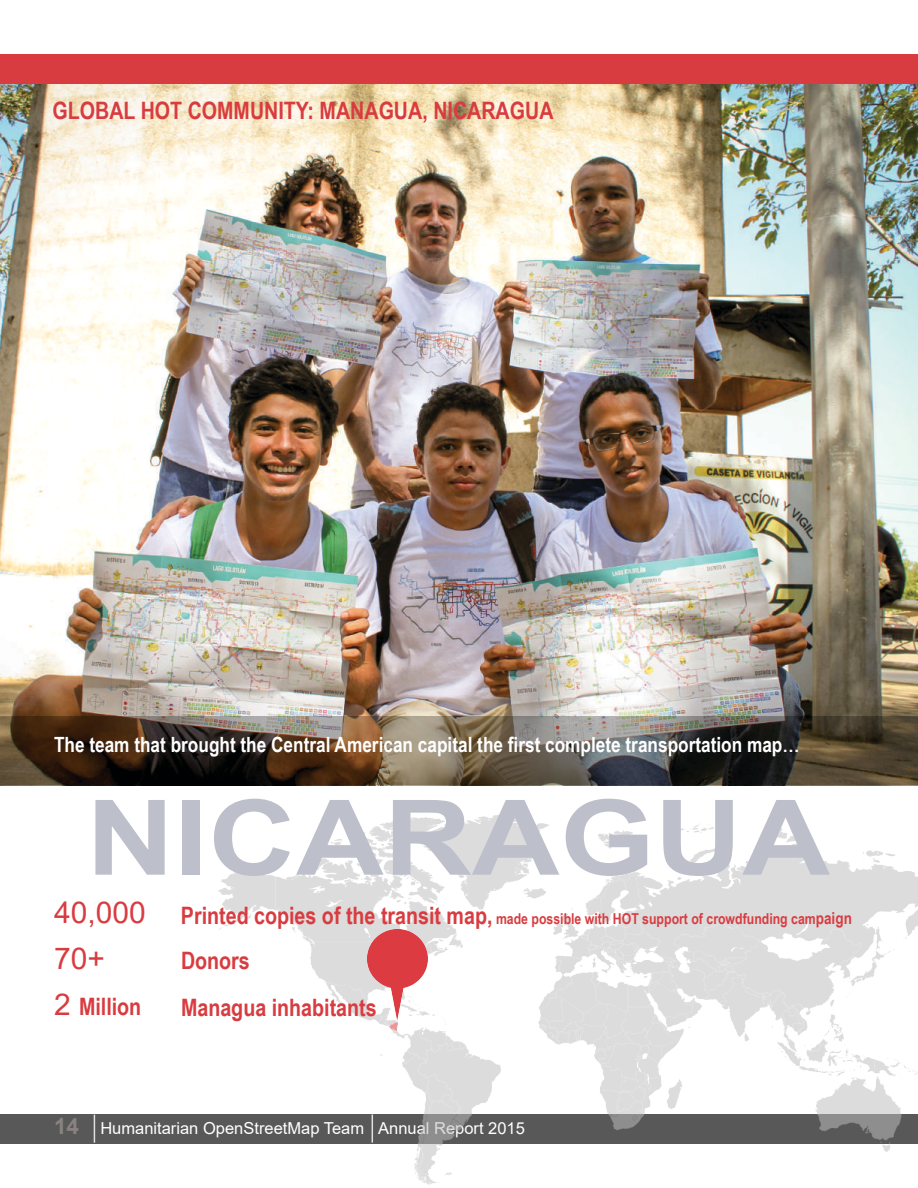
<style>
.page{position:relative;width:918px;height:1188px;background:#fff}
.page>*{position:absolute;margin:0;border:0;box-sizing:border-box;transform-origin:0 0}
.t1{font:700 104.4px "Arial Narrow";color:#bdc0cb;scale:1.42 1}
.t2{font:30px "Arial";color:#d93c40}
.t3{font:700 24px "Arial Narrow";color:#d93c40}
.t4{font:700 21px "Arial Narrow";color:#fff}
.t5{font:16.5px "Arial";color:#fff}
.t6{font:700 15px "Arial Narrow";color:#d93c40}
.s1{font-family:"Arial";font-weight:400;font-size:30px}
.s2{font-size:24px}
.s3{font-size:16.5px}
.s4{font-weight:700;font-size:22.5px;color:#898280}
</style>
<div class="page">
<div style="left:0;top:1114px;width:918px;height:29px;background:#585858"></div>
<svg style="left:94px;top:1115px;width:1px;height:28px"></svg>
<img style="left:182px;top:814px;width:736px;height:371px">
<img style="left:0;top:83px;width:918px;height:634px">
<img style="left:368px;top:929px;width:59px;height:92px">
<div style="left:0;top:54px;width:918px;height:29px;background:#d93c40"></div>
<img style="left:0;top:717px;width:918px;height:68px">
<h3 class="t3" style="left:52px;top:92px;width:503px">GLOBAL HOT COMMUNITY: MANAGUA, NICARAGUA</h3>
<h3 class="t4" style="left:54px;top:728px;width:747px">The team that brought the Central American capital the first complete transportation map…</h3>
<h1 class="t1" style="left:86px;top:759px;width:525px">NICARAGUA</h1>
<p class="t6" style="left:54px;top:907px;width:799px"><span class="s1">40,000</span> <span class="s2">Printed copies of the transit map,</span> made possible with HOT support of crowdfunding cam<span class="s3">paign</span></p>
<h2 class="t2" style="left:54px;top:938px;width:52px">70+</h2>
<h3 class="t3" style="left:181px;top:942px;width:70px">Donors</h3>
<h3 class="t3" style="left:54px;top:988px;width:89px"><span class="s1">2</span> Million</h3>
<h3 class="t3" style="left:181px;top:989px;width:197px">Managua inhabitants</h3>
<p class="t5" style="left:54px;top:1117px;width:473px"><span class="s4">14</span> Humanitarian OpenStreetMap Team Annual Report 2015</p>
</div>
